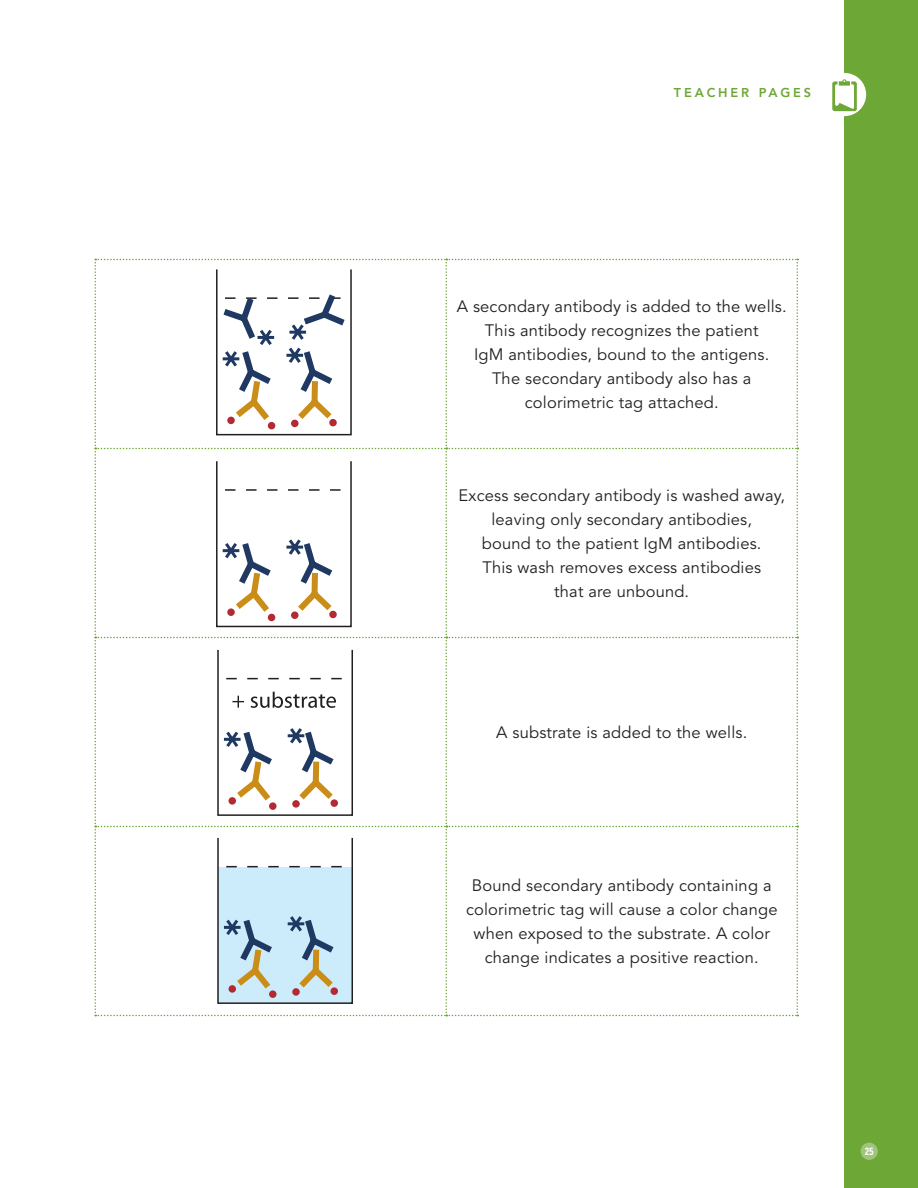
<style>
.page{position:relative;width:918px;height:1188px;background:#fff}
.page>*{position:absolute;margin:0;border:0;box-sizing:border-box;transform-origin:0 0}
.t1{font:16.5px/24px "Avenir LT Std";letter-spacing:.01em;color:#231f20;text-align:center}
.t2{font:800 12.75px "Avenir";letter-spacing:.22em;color:#6da736}
.t3{font:700 condensed 10.5px "Zurich BT";color:#fff;scale:.9 1}
</style>
<div class="page">
<div style="left:845px;top:0;width:73px;height:1188px;background:#6da736"></div>
<div style="left:823px;top:73px;width:43px;height:43px;background:#fff;border-radius:50%"></div>
<svg style="left:832px;top:79px;width:25px;height:32px"></svg>
<div style="left:861px;top:1143px;width:17px;height:17px;background:#a1c47d;border-radius:50%"></div>
<svg style="left:94px;top:259px;width:704px;height:757px"></svg>
<p class="t2" style="left:674px;top:85px;width:139px">TEACHER PAGES</p>
<p class="t1" style="left:457px;top:295px;width:331px">A secondary antibody is added to the wells.<br>This antibody recognizes the patient<br>IgM antibodies, bound to the antigens.<br>The secondary antibody also has a colorimetric tag attached.</p>
<p class="t1" style="left:459px;top:484px;width:328px">Excess secondary antibody is washed away, leaving only secondary antibodies,<br>bound to the patient IgM antibodies.<br>This wash removes excess antibodies<br>that are unbound.</p>
<p class="t1" style="left:496px;top:721px;width:252px">A substrate is added to the wells.</p>
<p class="t1" style="left:466px;top:874px;width:313px">Bound secondary antibody containing a colorimetric tag will cause a color change when exposed to the substrate. A color change indicates a positive reaction.</p>
<p class="t3" style="left:865px;top:1145px;width:11px">25</p>
</div>
